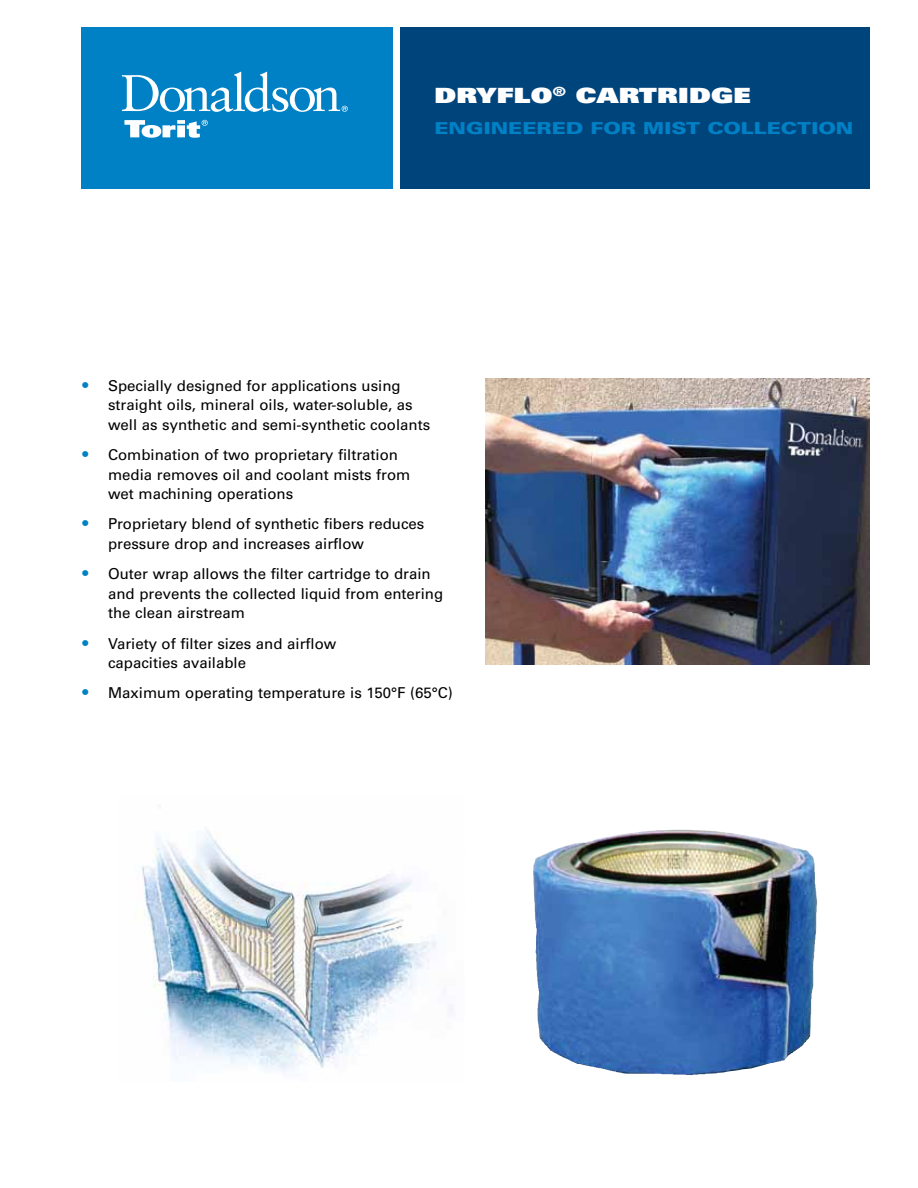
<style>
.page{position:relative;width:918px;height:1188px;background:#fff}
.page>*{position:absolute;margin:0;border:0;box-sizing:border-box;transform-origin:0 0}
.t1{font:21px "Univers LT Std X Black";letter-spacing:.01em;color:#fff;scale:1.3 1}
.t2{font:900 16.5px "Univers LT Std";color:#0081c6;scale:1.28 1}
.t3{font:15px/19.5px "Univers LT Std";color:#000}
.s1{font-weight:700;font-size:16.5px;color:#0081c6}
</style>
<div class="page">
<div style="left:81px;top:27px;width:311px;height:162px;background:#0081c6"></div>
<div style="left:400px;top:27px;width:469px;height:162px;background:#00447c"></div>
<svg style="left:124px;top:120px;width:84px;height:18px"></svg>
<svg style="left:122px;top:72px;width:226px;height:40px"></svg>
<img style="left:533px;top:829px;width:225px;height:246px">
<img style="left:141px;top:830px;width:312px;height:243px">
<img style="left:485px;top:378px;width:384px;height:286px">
<h1 class="t1" style="left:434px;top:82px;width:245px">DRYFLO<sup>®</sup> CARTRIDGE</h1>
<p class="t2" style="left:434px;top:118px;width:329px">ENGINEERED FOR MIST COLLECTION</p>
<p class="t3" style="left:108px;top:376px;width:324px;text-indent:-25px"><span class="s1">•</span> Specially designed for applications using straight oils, mineral oils, water-soluble, as well as synthetic and semi-synthetic coolants</p>
<p class="t3" style="left:108px;top:445px;width:304px;text-indent:-25px"><span class="s1">•</span> Combination of two proprietary filtration media removes oil and coolant mists from wet machining operations</p>
<p class="t3" style="left:108px;top:514px;width:318px;text-indent:-25px"><span class="s1">•</span> Proprietary blend of synthetic fibers reduces pressure drop and increases airflow</p>
<p class="t3" style="left:108px;top:564px;width:337px;text-indent:-25px"><span class="s1">•</span> Outer wrap allows the filter cartridge to drain and prevents the collected liquid from entering the clean airstream</p>
<p class="t3" style="left:108px;top:634px;width:230px;text-indent:-25px"><span class="s1">•</span> Variety of filter sizes and airflow capacities available</p>
<p class="t3" style="left:83px;top:683px;width:372px"><span class="s1">•</span> Maximum operating temperature is 150°F (65°C)</p>
</div>
